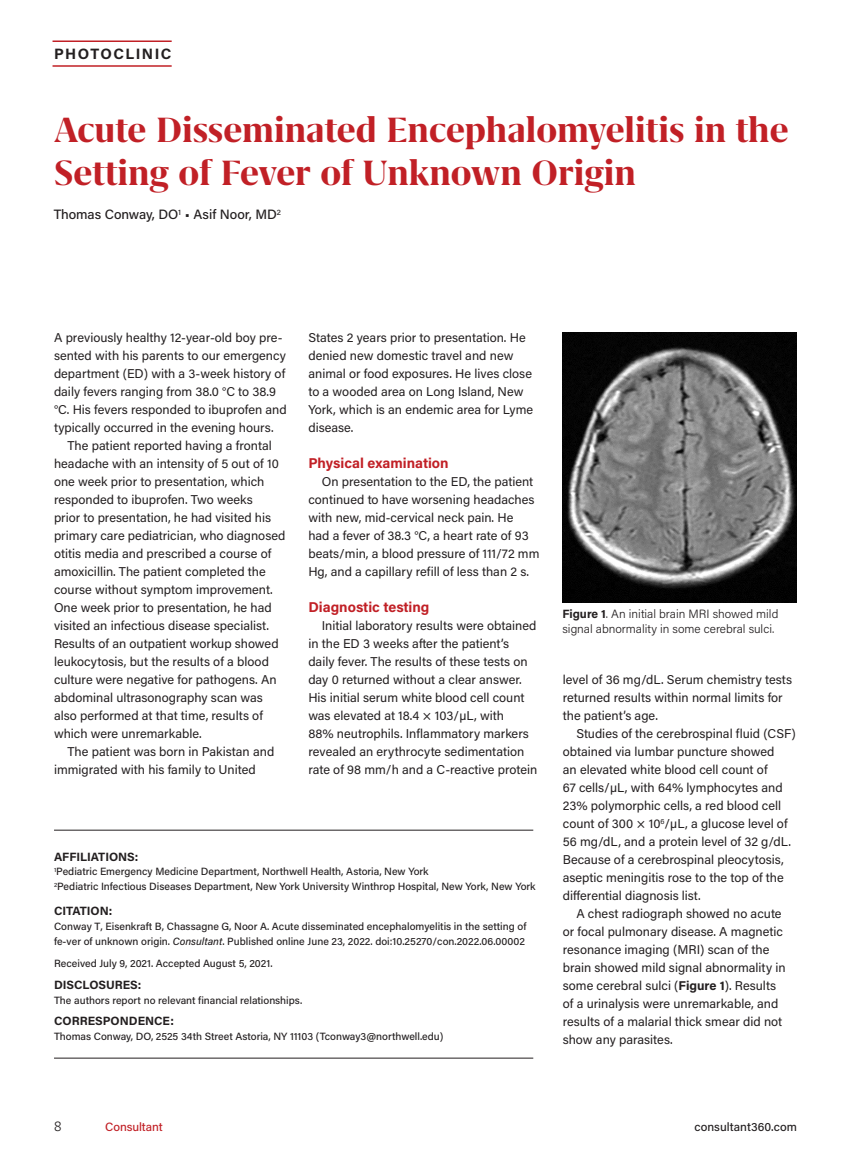
<style>
.page{position:relative;width:851px;height:1161px;background:#fff}
.page>*{position:absolute;margin:0;border:0;box-sizing:border-box;transform-origin:0 0}
.WO18_Feature_Title{font:700 40.5px/43.5px "Grifo M";color:#c12026}
.t1{font:700 15px "Acumin Pro";letter-spacing:.095em;color:#231f20}
.t2{font:15px "Freight Sans Pro";color:#231f20}
.WO18_Subhead_1{font:700 14.25px "Acumin Pro";color:#c12026}
.WO18_Feature_Byline{font:500 13.5px "Acumin Pro";letter-spacing:-.005em;color:#231f20}
.WO18_BODY{font:12.75px/18px "Acumin Pro";color:#231f20}
.WO18_First_Para{font:12.75px/18px "Acumin Pro";color:#231f20}
.WO18_Caption{font:300 12px/15px "Acumin Pro";color:#231f20}
.Author_Box_Info{font:700 12px "Acumin Pro";color:#231f20}
.t3{font:500 12px "Acumin Pro";letter-spacing:.005em;color:#231f20}
.t4{font:500 12px "Acumin Pro";letter-spacing:-.005em;color:#c12026}
.Author_Box_Info-2{font:500 10.5px/15px "Acumin Pro";color:#231f20}
.s1{font-style:italic}
.s2{font-weight:700}
</style>
<div class="page">
<hr style="left:52px;top:40px;width:120px;height:2px;background:#c12026">
<hr style="left:52px;top:65px;width:120px;height:2px;background:#c12026">
<hr style="left:54px;top:830px;width:479px;height:1px;background:#231f20">
<hr style="left:54px;top:1058px;width:479px;height:1px;background:#231f20">
<img style="left:562px;top:332px;width:234px;height:270px">
<p class="t1" style="left:54px;top:43px;width:119px">PHOTOCLINIC</p>
<p class="WO18_Feature_Title" style="left:54px;top:108px;width:736px">Acute Disseminated Encephalomyelitis in the<br>Setting of Fever of Unknown Origin</p>
<p class="WO18_Feature_Byline" style="left:54px;top:205px;width:229px">Thomas Conway, DO<sup>1</sup> • Asif Noor, MD<sup>2</sup></p>
<p class="WO18_First_Para" style="left:54px;top:328px;width:234px">A previously healthy 12-year-old boy pre&shy;sented with his parents to our emergency department (ED) with a 3-week history of daily fevers ranging from 38.0 °C to 38.9 °C. His fevers responded to ibuprofen and typically occurred in the evening hours.</p>
<p class="WO18_BODY" style="left:54px;top:436px;width:233px;text-indent:14px">The patient reported having a frontal headache with an intensity of 5 out of 10 one week prior to presentation, which responded to ibuprofen. Two weeks<br>prior to presentation, he had visited his primary care pediatrician, who diagnosed otitis media and prescribed a course of amoxicillin. The patient completed the course without symptom improvement.<br>One week prior to presentation, he had visited an infectious disease specialist.<br>Results of an outpatient workup showed leukocytosis, but the results of a blood culture were negative for pathogens. An abdominal ultrasonography scan was also performed at that time, results of which were unremarkable.</p>
<p class="WO18_BODY" style="left:54px;top:742px;width:222px;text-indent:14px">The patient was born in Pakistan and immigrated with his family to United</p>
<p class="WO18_BODY" style="left:308px;top:328px;width:226px">States 2 years prior to presentation. He denied new domestic travel and new animal or food exposures. He lives close to a wooded area on Long Island, New<br>York, which is an endemic area for Lyme disease.</p>
<p class="WO18_Subhead_1" style="left:308px;top:453px;width:142px">Physical examination</p>
<p class="WO18_BODY" style="left:308px;top:472px;width:232px;text-indent:14px">On presentation to the ED, the patient continued to have worsening headaches with new, mid-cervical neck pain. He<br>had a fever of 38.3 °C, a heart rate of 93 beats/min, a blood pressure of 111/72 mm Hg, and a capillary refill of less than 2 s.</p>
<p class="WO18_Subhead_1" style="left:308px;top:597px;width:123px">Diagnostic testing</p>
<p class="WO18_BODY" style="left:308px;top:616px;width:230px;text-indent:14px">Initial laboratory results were obtained in the ED 3 weeks after the patient’s daily fever. The results of these tests on day 0 returned without a clear answer.<br>His initial serum white blood cell count was elevated at 18.4 × 103/µL, with<br>88% neutrophils. Inflammatory markers revealed an erythrocyte sedimentation rate of 98 mm/h and a C-reactive protein</p>
<p class="Author_Box_Info" style="left:54px;top:848px;width:86px">AFFILIATIONS:</p>
<p class="Author_Box_Info-2" style="left:54px;top:864px;width:483px"><sup>1</sup>Pediatric Emergency Medicine Department, Northwell Health, Astoria, New York<br><sup>2</sup>Pediatric Infectious Diseases Department, New York University Winthrop Hospital, New York, New York</p>
<p class="Author_Box_Info" style="left:54px;top:902px;width:60px">CITATION:</p>
<p class="Author_Box_Info-2" style="left:54px;top:919px;width:474px;line-height:14.2px">Conway T, Eisenkraft B, Chassagne G, Noor A. Acute disseminated encephalomyelitis in the setting of fe-ver of unknown origin. <span class="s1">Consultant</span>. Published online June 23, 2022. doi:10.25270/con.2022.06.00002</p>
<p class="Author_Box_Info-2" style="left:54px;top:955px;width:220px">Received July 9, 2021. Accepted August 5, 2021.</p>
<p class="Author_Box_Info" style="left:54px;top:976px;width:89px">DISCLOSURES:</p>
<p class="Author_Box_Info-2" style="left:54px;top:992px;width:250px">The authors report no relevant financial relationships.</p>
<p class="Author_Box_Info" style="left:54px;top:1013px;width:121px">CORRESPONDENCE:</p>
<p class="Author_Box_Info-2" style="left:54px;top:1029px;width:391px">Thomas Conway, DO, 2525 34th Street Astoria, NY 11103 (Tconway3@northwell.edu)</p>
<p class="WO18_Caption" style="left:562px;top:606px;width:217px"><span class="s2">Figure 1</span>. An initial brain MRI showed mild signal abnormality in some cerebral sulci.</p>
<p class="WO18_BODY" style="left:562px;top:670px;width:231px">level of 36 mg/dL. Serum chemistry tests returned results within normal limits for the patient’s age.</p>
<p class="WO18_BODY" style="left:562px;top:724px;width:234px;text-indent:14px">Studies of the cerebrospinal fluid (CSF) obtained via lumbar puncture showed<br>an elevated white blood cell count of<br>67 cells/µL, with 64% lymphocytes and 23% polymorphic cells, a red blood cell count of 300 × 10<sup>6</sup>/µL, a glucose level of 56 mg/dL, and a protein level of 32 g/dL.<br>Because of a cerebrospinal pleocytosis, aseptic meningitis rose to the top of the differential diagnosis list.</p>
<p class="WO18_BODY" style="left:562px;top:904px;width:224px;text-indent:14px">A chest radiograph showed no acute or focal pulmonary disease. A magnetic resonance imaging (MRI) scan of the brain showed mild signal abnormality in some cerebral sulci (<span class="s2">Figure 1</span>). Results of a urinalysis were unremarkable, and results of a malarial thick smear did not show any parasites.</p>
<p class="t2" style="left:54px;top:1116px;width:9px">8</p>
<p class="t4" style="left:105px;top:1119px;width:59px">Consultant</p>
<p class="t3" style="left:694px;top:1119px;width:104px">consultant360.com</p>
</div>
